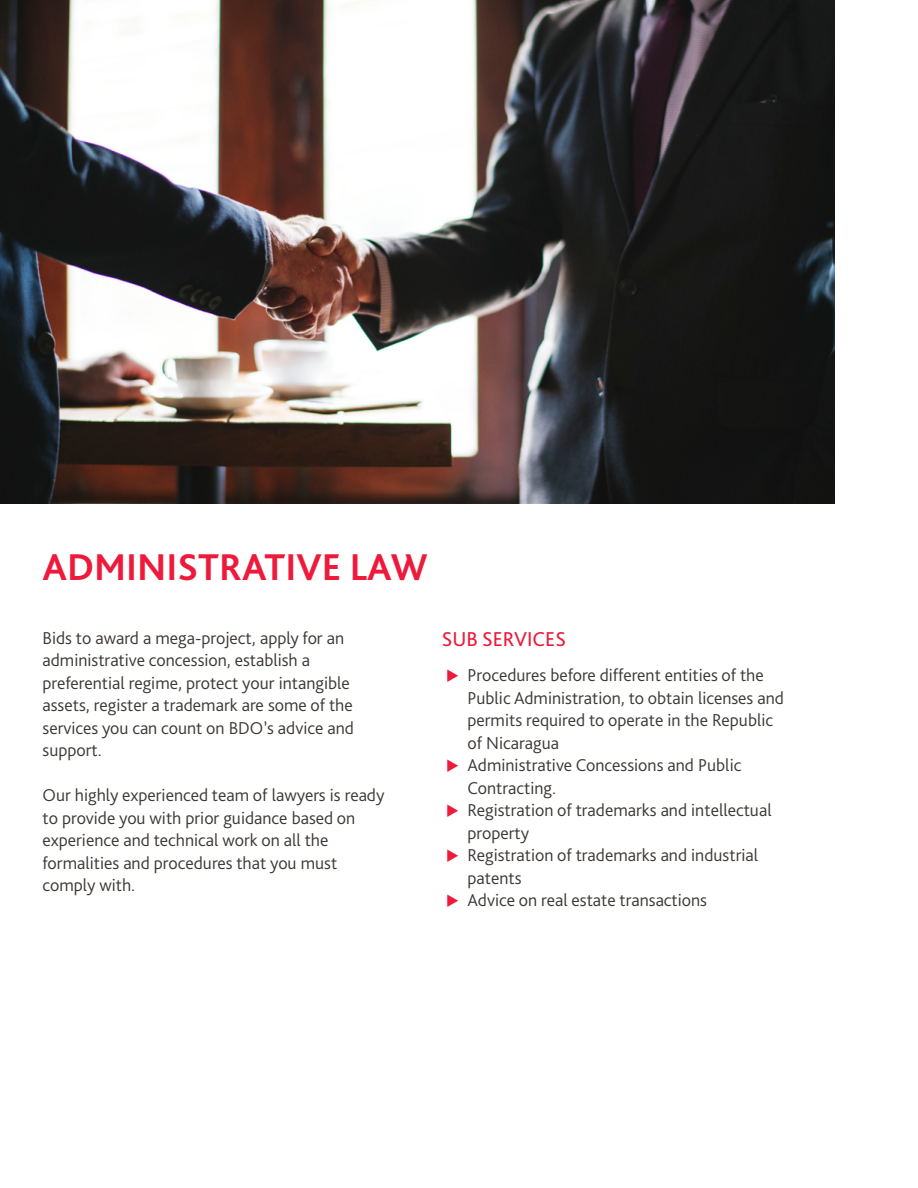
<style>
.page{position:relative;width:918px;height:1188px;background:#fff}
.page>*{position:absolute;margin:0;border:0;box-sizing:border-box;transform-origin:0 0}
.t1{font:700 39px "Bliss Pro";color:#ed1a3b}
.t2{font:21px "Bliss Pro";color:#ed1a3b}
.t3{font:300 18px/22.5px "Bliss Pro";color:#3c3734}
</style>
<div class="page">
<img style="left:0;top:0;width:834px;height:504px">
<h1 class="t1" style="left:43px;top:543px;width:387px">ADMINISTRATIVE LAW</h1>
<p class="t3" style="left:43px;top:626px;width:313px">Bids to award a mega-project, apply for an administrative concession, establish a preferential regime, protect your intangible assets, register a trademark are some of the services you can count on BDO’s advice and support.</p>
<p class="t3" style="left:43px;top:784px;width:343px">Our highly experienced team of lawyers is ready to provide you with prior guidance based on experience and technical work on all the formalities and procedures that you must comply with.</p>
<p class="t2" style="left:442px;top:626px;width:125px">SUB SERVICES</p>
<p class="t3" style="left:468px;top:664px;width:318px">Procedures before different entities of the<br>Public Administration, to obtain licenses and permits required to operate in the Republic of Nicaragua<br>Administrative Concessions and Public<br>Contracting.<br>Registration of trademarks and intellectual property<br>Registration of trademarks and industrial patents<br>Advice on real estate transactions</p>
</div>
